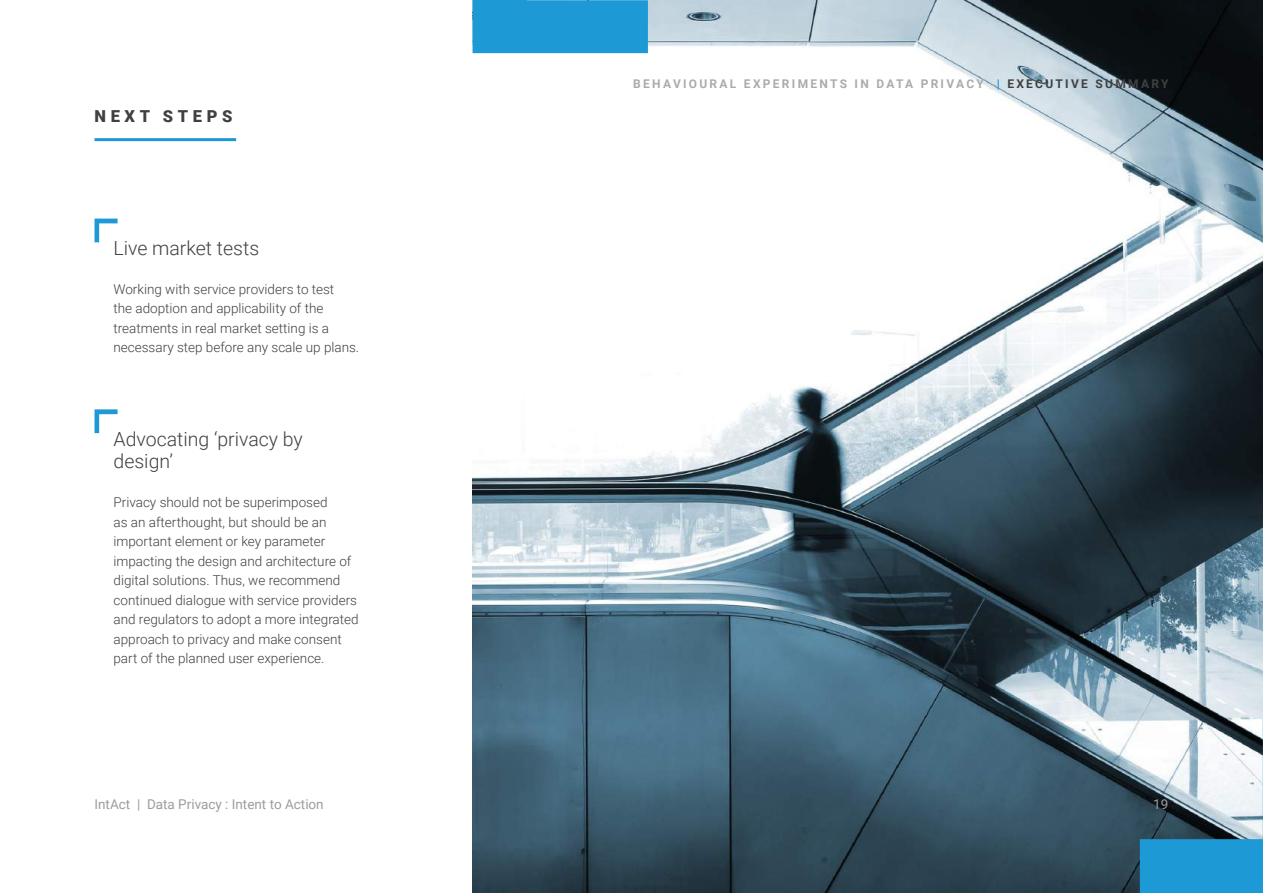
<style>
.page{position:relative;width:1263px;height:893px;background:#fff}
.page>*{position:absolute;margin:0;border:0;box-sizing:border-box;transform-origin:0 0}
.t1{font:300 19.5px/22.5px "Roboto";color:#404041}
.t2{font:900 16.5px "Roboto";letter-spacing:.28em;color:#404041}
.t3{font:300 13.5px/19.5px "Roboto";color:#404041}
.t4{font:13.5px "Roboto";color:#9f9c9d}
.t5{font:700 12px "Roboto";letter-spacing:.19em;color:#aaabaf}
.s1{font-weight:900;color:#1d99d6}
.s2{color:#404041}
</style>
<div class="page">
<svg style="left:94px;top:219px;width:24px;height:23px"></svg>
<svg style="left:94px;top:409px;width:24px;height:24px"></svg>
<hr style="left:94px;top:138px;width:142px;height:3px;background:#1d99d6">
<img style="left:472px;top:0;width:791px;height:893px">
<svg style="left:1140px;top:718px;width:123px;height:175px"></svg>
<div style="left:472px;top:0;width:176px;height:53px;background:#1d99d6"></div>
<p class="t2" style="left:94px;top:105px;width:139px">NEXT STEPS</p>
<h1 class="t1" style="left:113px;top:236px;width:147px">Live market tests</h1>
<p class="t3" style="left:113px;top:279px;width:247px">Working with service providers to test<br>the adoption and applicability of the treatments in real market setting is a necessary step before any scale up plans.</p>
<h1 class="t1" style="left:113px;top:427px;width:191px">Advocating ‘privacy by design’</h1>
<p class="t3" style="left:113px;top:492px;width:247px">Privacy should not be superimposed<br>as an afterthought, but should be an important element or key parameter impacting the design and architecture of digital solutions. Thus, we recommend continued dialogue with service providers and regulators to adopt a more integrated approach to privacy and make consent part of the planned user experience.</p>
<p class="t4" style="left:94px;top:794px;width:231px">IntAct | Data Privacy : Intent to Action</p>
<p class="t5" style="left:633px;top:75px;width:537px">BEHAVIOURAL EXPERIMENTS IN DATA PRIVACY <span class="s1">|</span> <span class="s2">EXECUTIVE SUMMARY</span></p>
<p class="t4" style="left:1153px;top:794px;width:17px">19</p>
</div>
